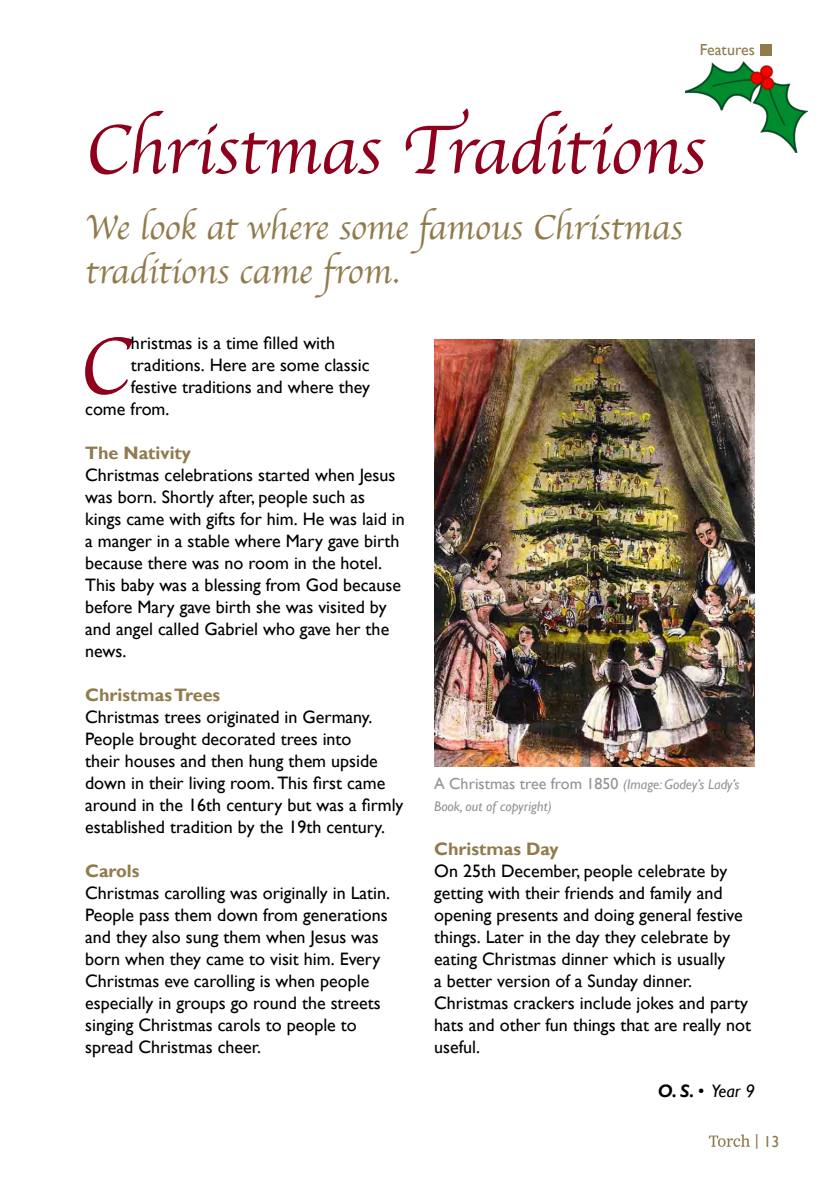
<style>
.page{position:relative;width:840px;height:1191px;background:#fff}
.page>*{position:absolute;margin:0;border:0;box-sizing:border-box;transform-origin:0 0}
.Lead_Paragraph{font:83px "Apple Chancery";color:#8e001c}
.Large_Article_Headin{font:72px "Apple Chancery";letter-spacing:-.015em;color:#8e001c}
.Standfirst{font:36px/44px "Apple Chancery";letter-spacing:-.01em;color:#917b4c}
.Copy_Paragraph{font:18px/22px "Gill Sans";color:#000}
.Lead_Paragraph-2{font:18px "Gill Sans";color:#000}
.Subheading_within_Ar{font:700 18px "Gill Sans";color:#917b4c}
.Byline{font:italic 18px "Gill Sans";color:#000}
.t1{font:16px "Gill Sans";color:#939393}
.t2{font:16px "Gill Sans";color:#917b4c}
.t3{font:italic 14px "Gill Sans";color:#939393}
.s1{font-style:italic;font-size:14px}
.s2{font-weight:700}
</style>
<div class="page">
<img style="left:434px;top:340px;width:320px;height:427px">
<img style="left:685px;top:61px;width:121px;height:92px">
<svg style="left:708px;top:1134px;width:41px;height:12px"></svg>
<div style="left:760px;top:44px;width:11px;height:11px;background:#917b4c"></div>
<p class="t2" style="left:699px;top:40px;width:56px">Features</p>
<p class="Large_Article_Headin" style="left:85px;top:93px;width:621px">Christmas Traditions</p>
<p class="Standfirst" style="left:85px;top:205px;width:598px">We look at where some famous Christmas traditions came from.</p>
<p class="Lead_Paragraph" style="left:79px;top:300px;width:53px">C</p>
<p class="Lead_Paragraph-2" style="left:131px;top:333px;width:206px">hristmas is a time filled with</p>
<p class="Lead_Paragraph-2" style="left:131px;top:355px;width:240px">traditions. Here are some classic</p>
<p class="Lead_Paragraph-2" style="left:131px;top:377px;width:240px">festive traditions and where they</p>
<p class="Lead_Paragraph-2" style="left:85px;top:399px;width:86px">come from.</p>
<p class="Subheading_within_Ar" style="left:85px;top:442px;width:107px">The Nativity</p>
<p class="Copy_Paragraph" style="left:85px;top:464px;width:321px">Christmas celebrations started when Jesus was born. Shortly after, people such as kings came with gifts for him. He was laid in a manger in a stable where Mary gave birth because there was no room in the hotel.<br>This baby was a blessing from God because before Mary gave birth she was visited by and angel called Gabriel who gave her the news.</p>
<p class="Subheading_within_Ar" style="left:85px;top:684px;width:137px">Christmas Trees</p>
<p class="Copy_Paragraph" style="left:85px;top:706px;width:319px">Christmas trees originated in Germany.<br>People brought decorated trees into<br>their houses and then hung them upside down in their living room. This first came around in the 16th century but was a firmly established tradition by the 19th century.</p>
<p class="Subheading_within_Ar" style="left:85px;top:860px;width:56px">Carols</p>
<p class="Copy_Paragraph" style="left:85px;top:882px;width:306px">Christmas carolling was originally in Latin.<br>People pass them down from generations and they also sung them when Jesus was born when they came to visit him. Every Christmas eve carolling is when people especially in groups go round the streets singing Christmas carols to people to spread Christmas cheer.</p>
<p class="t1" style="left:434px;top:774px;width:307px">A Christmas tree from 1850 <span class="s1">(Image: Godey’s Lady’s</span></p>
<p class="t3" style="left:434px;top:798px;width:119px">Book, out of copyright)</p>
<p class="Subheading_within_Ar" style="left:434px;top:838px;width:126px">Christmas Day</p>
<p class="Copy_Paragraph" style="left:434px;top:860px;width:318px">On 25th December, people celebrate by getting with their friends and family and opening presents and doing general festive things. Later in the day they celebrate by eating Christmas dinner which is usually<br>a better version of a Sunday dinner.<br>Christmas crackers include jokes and party hats and other fun things that are really not useful.</p>
<p class="Byline" style="left:657px;top:1080px;width:98px"><span class="s2">O. S.</span> • Year 9</p>
<p class="t2" style="left:754px;top:1132px;width:26px">| 13</p>
</div>
